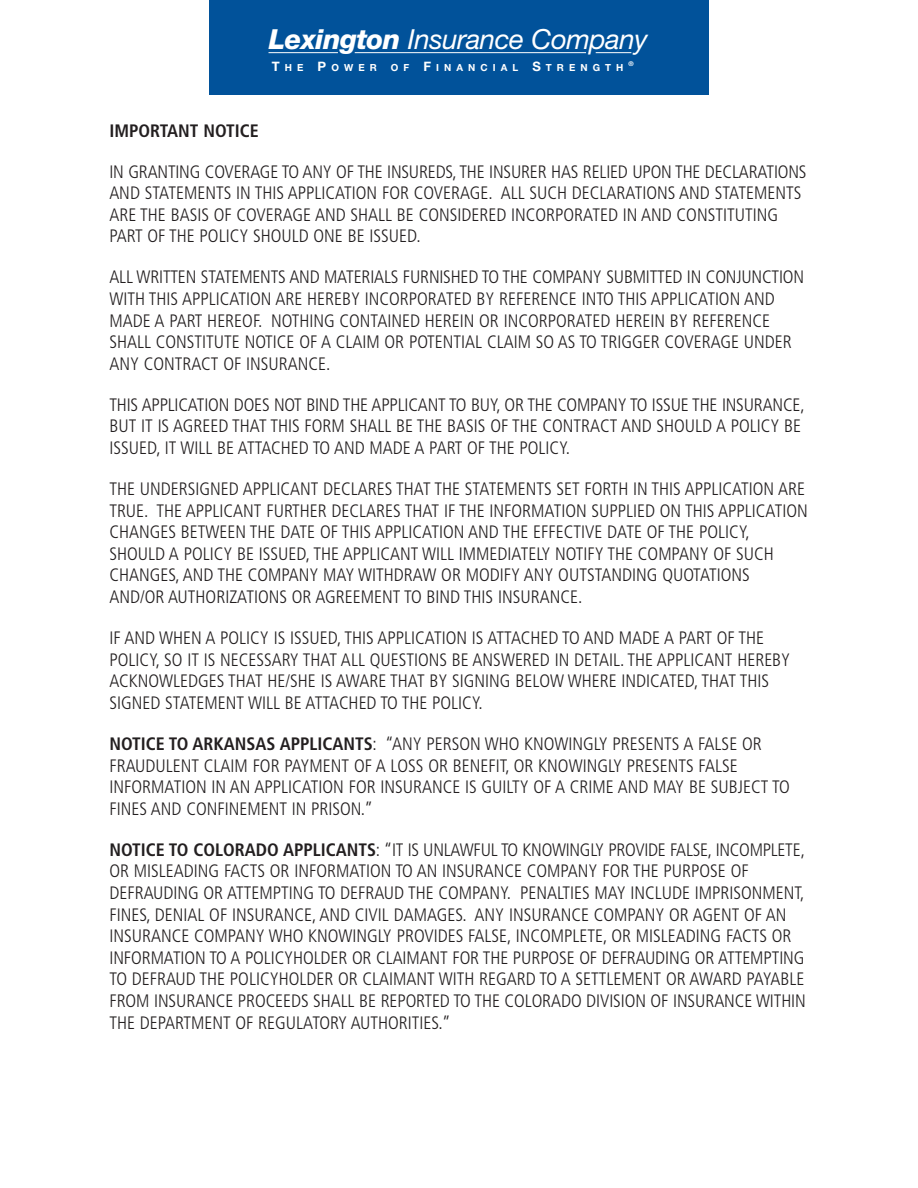
<style>
.page{position:relative;width:918px;height:1188px;background:#fff}
.page>*{position:absolute;margin:0;border:0;box-sizing:border-box;transform-origin:0 0}
.t1{font:italic 27.6px "Helvetica Neue";letter-spacing:-.015em;color:#fff}
.t2{font:300 condensed 18px/21.6px "Frutiger";color:#231f20}
.t3{font:700 condensed 18px "Frutiger";color:#231f20}
.t4{font:700 9.75px "Helvetica Neue";letter-spacing:.52em;color:#fff}
.t5{font:700 6.45px "Helvetica Neue";color:#fff}
.s1{font-weight:800}
.s2{font-size:13.05px}
.s3{font-weight:700}
</style>
<div class="page">
<div style="left:209px;top:0;width:500px;height:94px;background:#01529a"></div>
<hr style="left:355px;top:52px;width:231px;height:1px;background:#fff">
<hr style="left:596px;top:52px;width:35px;height:1px;background:#fff">
<hr style="left:269px;top:52px;width:69px;height:1px;background:#fff">
<h1 class="t1" style="left:269px;top:29px;width:380px"><span class="s1">Lexington</span> Insurance Company</h1>
<p class="t4" style="left:272px;top:64px;width:106px"><span class="s2">T</span>HE <span class="s2">P</span>OWER</p>
<p class="t4" style="left:391px;top:64px;width:234px">OF <span class="s2">F</span>INANCIAL <span class="s2">S</span>TRENGTH</p>
<p class="t5" style="left:629px;top:61px;width:7px">®</p>
<p class="t3" style="left:110px;top:123px;width:151px">IMPORTANT NOTICE</p>
<p class="t2" style="left:110px;top:162px;width:699px">IN GRANTING COVERAGE TO ANY OF THE INSUREDS, THE INSURER HAS RELIED UPON THE DECLARATIONS AND STATEMENTS IN THIS APPLICATION FOR COVERAGE. ALL SUCH DECLARATIONS AND STATEMENTS ARE THE BASIS OF COVERAGE AND SHALL BE CONSIDERED INCORPORATED IN AND CONSTITUTING PART OF THE POLICY SHOULD ONE BE ISSUED.</p>
<p class="t2" style="left:110px;top:268px;width:696px">ALL WRITTEN STATEMENTS AND MATERIALS FURNISHED TO THE COMPANY SUBMITTED IN CONJUNCTION WITH THIS APPLICATION ARE HEREBY INCORPORATED BY REFERENCE INTO THIS APPLICATION AND MADE A PART HEREOF. NOTHING CONTAINED HEREIN OR INCORPORATED HEREIN BY REFERENCE SHALL CONSTITUTE NOTICE OF A CLAIM OR POTENTIAL CLAIM SO AS TO TRIGGER COVERAGE UNDER ANY CONTRACT OF INSURANCE.</p>
<p class="t2" style="left:110px;top:395px;width:697px">THIS APPLICATION DOES NOT BIND THE APPLICANT TO BUY, OR THE COMPANY TO ISSUE THE INSURANCE,<br>BUT IT IS AGREED THAT THIS FORM SHALL BE THE BASIS OF THE CONTRACT AND SHOULD A POLICY BE<br>ISSUED, IT WILL BE ATTACHED TO AND MADE A PART OF THE POLICY.</p>
<p class="t2" style="left:110px;top:479px;width:700px">THE UNDERSIGNED APPLICANT DECLARES THAT THE STATEMENTS SET FORTH IN THIS APPLICATION ARE TRUE. THE APPLICANT FURTHER DECLARES THAT IF THE INFORMATION SUPPLIED ON THIS APPLICATION CHANGES BETWEEN THE DATE OF THIS APPLICATION AND THE EFFECTIVE DATE OF THE POLICY, SHOULD A POLICY BE ISSUED, THE APPLICANT WILL IMMEDIATELY NOTIFY THE COMPANY OF SUCH CHANGES, AND THE COMPANY MAY WITHDRAW OR MODIFY ANY OUTSTANDING QUOTATIONS AND/OR AUTHORIZATIONS OR AGREEMENT TO BIND THIS INSURANCE.</p>
<p class="t2" style="left:110px;top:628px;width:682px">IF AND WHEN A POLICY IS ISSUED, THIS APPLICATION IS ATTACHED TO AND MADE A PART OF THE POLICY, SO IT IS NECESSARY THAT ALL QUESTIONS BE ANSWERED IN DETAIL. THE APPLICANT HEREBY ACKNOWLEDGES THAT HE/SHE IS AWARE THAT BY SIGNING BELOW WHERE INDICATED, THAT THIS SIGNED STATEMENT WILL BE ATTACHED TO THE POLICY.</p>
<p class="t2" style="left:109px;top:734px;width:682px"><span class="s3">NOTICE TO ARKANSAS APPLICANTS</span>: “ANY PERSON WHO KNOWINGLY PRESENTS A FALSE OR FRAUDULENT CLAIM FOR PAYMENT OF A LOSS OR BENEFIT, OR KNOWINGLY PRESENTS FALSE INFORMATION IN AN APPLICATION FOR INSURANCE IS GUILTY OF A CRIME AND MAY BE SUBJECT TO FINES AND CONFINEMENT IN PRISON.”</p>
<p class="t2" style="left:109px;top:840px;width:698px"><span class="s3">NOTICE TO COLORADO APPLICANTS</span>: “IT IS UNLAWFUL TO KNOWINGLY PROVIDE FALSE, INCOMPLETE, OR MISLEADING FACTS OR INFORMATION TO AN INSURANCE COMPANY FOR THE PURPOSE OF DEFRAUDING OR ATTEMPTING TO DEFRAUD THE COMPANY. PENALTIES MAY INCLUDE IMPRISONMENT, FINES, DENIAL OF INSURANCE, AND CIVIL DAMAGES. ANY INSURANCE COMPANY OR AGENT OF AN INSURANCE COMPANY WHO KNOWINGLY PROVIDES FALSE, INCOMPLETE, OR MISLEADING FACTS OR INFORMATION TO A POLICYHOLDER OR CLAIMANT FOR THE PURPOSE OF DEFRAUDING OR ATTEMPTING TO DEFRAUD THE POLICYHOLDER OR CLAIMANT WITH REGARD TO A SETTLEMENT OR AWARD PAYABLE FROM INSURANCE PROCEEDS SHALL BE REPORTED TO THE COLORADO DIVISION OF INSURANCE WITHIN THE DEPARTMENT OF REGULATORY AUTHORITIES.”</p>
</div>
